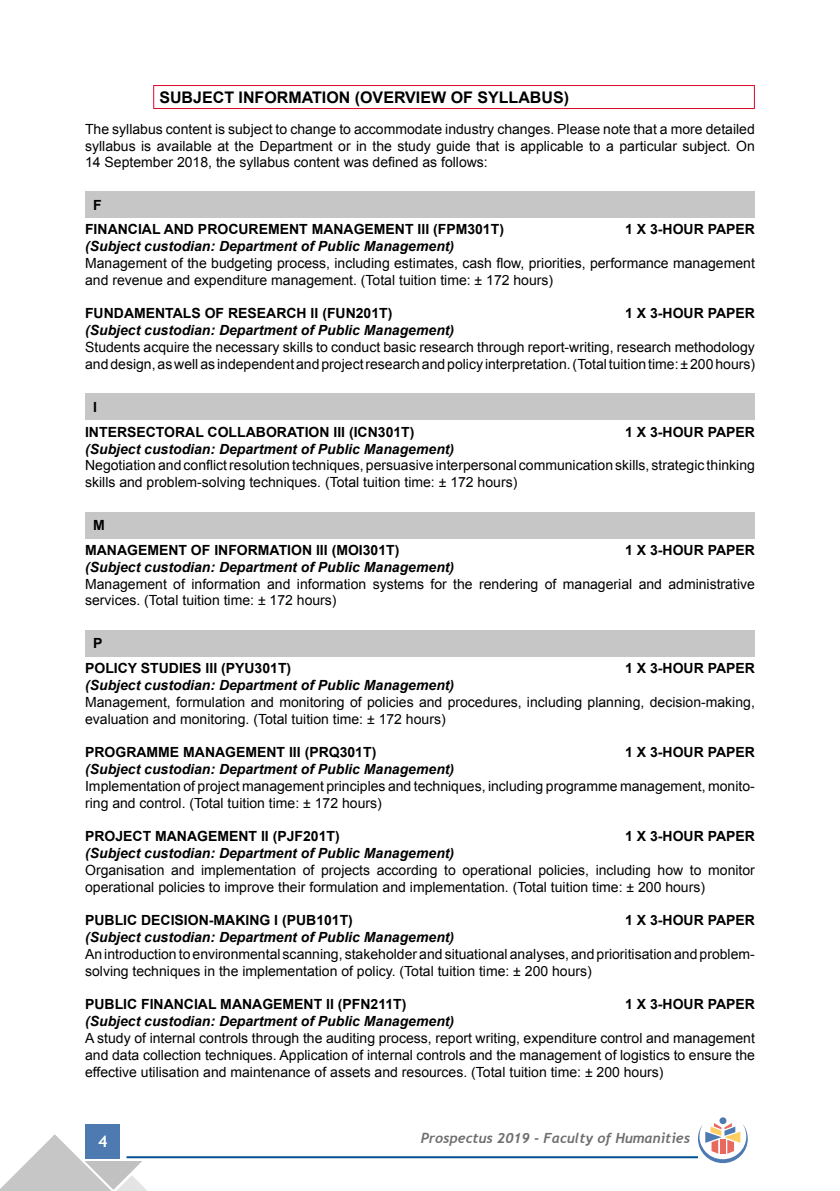
<style>
.page{position:relative;width:840px;height:1191px;background:#fff}
.page>*{position:absolute;margin:0;border:0;box-sizing:border-box;transform-origin:0 0}
.t1{font:700 16px "Arial";color:#000}
.t2{font:700 16px "Trebuchet MS";color:#fff}
.t3{font:14px/16.8px "Arial";color:#000}
.t4{font:700 14px/24.8px "Arial";color:#000}
.t5{font:italic 700 14px "Arial";color:#000}
.t6{font:italic 700 14px "Trebuchet";color:#706f6f}
</style>
<div class="page">
<div style="left:86px;top:1124px;width:34px;height:34px;background:#4c7ab1"></div>
<hr style="left:126px;top:1156px;width:571px;height:2px;background:#005092">
<svg style="left:0;top:1134px;width:148px;height:57px"></svg>
<div style="left:719px;top:1117px;width:7px;height:7px;background:#4c7ab1;border-radius:50%"></div>
<svg style="left:697px;top:1123px;width:50px;height:40px"></svg>
<hr style="left:153px;top:85px;width:601px;height:1px;background:#dd052b">
<svg style="left:153px;top:86px;width:1px;height:22px"></svg>
<svg style="left:753px;top:86px;width:1px;height:22px"></svg>
<hr style="left:153px;top:108px;width:601px;height:1px;background:#dd052b">
<div style="left:85px;top:191px;width:669px;height:27px;background:#c6c6c6"></div>
<div style="left:85px;top:394px;width:669px;height:26px;background:#c6c6c6"></div>
<div style="left:85px;top:512px;width:669px;height:26px;background:#c6c6c6"></div>
<div style="left:85px;top:630px;width:669px;height:26px;background:#c6c6c6"></div>
<p class="t1" style="left:159px;top:86px;width:411px">SUBJECT INFORMATION (OVERVIEW OF SYLLABUS)</p>
<p class="t3" style="left:85px;top:120px;width:671px;text-align:justify">The syllabus content is subject to change to accommodate industry changes. Please note that a more detailed syllabus is available at the Department or in the study guide that is applicable to a particular subject. On 14 September 2018, the syllabus content was defined as follows:</p>
<p class="t4" style="left:85px;top:192px;width:420px;text-indent:8px">F<br>FINANCIAL AND PROCUREMENT MANAGEMENT III (FPM301T)</p>
<p class="t4" style="left:624px;top:217px;width:131px">1 X 3-HOUR PAPER</p>
<p class="t5" style="left:85px;top:237px;width:370px">(Subject custodian: Department of Public Management)</p>
<p class="t3" style="left:85px;top:255px;width:671px">Management of the budgeting process, including estimates, cash flow, priorities, performance management and revenue and expenditure management. (Total tuition time: ± 172 hours)</p>
<p class="t4" style="left:85px;top:301px;width:308px">FUNDAMENTALS OF RESEARCH II (FUN201T)</p>
<p class="t4" style="left:624px;top:301px;width:131px">1 X 3-HOUR PAPER</p>
<p class="t5" style="left:85px;top:321px;width:370px">(Subject custodian: Department of Public Management)</p>
<p class="t3" style="left:85px;top:339px;width:671px">Students acquire the necessary skills to conduct basic research through report-writing, research methodology and design, as well as independent and project research and policy interpretation. (Total tuition time: ± 200 hours)</p>
<p class="t4" style="left:85px;top:395px;width:331px;text-indent:8px">I<br>INTERSECTORAL COLLABORATION III (ICN301T)</p>
<p class="t4" style="left:624px;top:419px;width:131px">1 X 3-HOUR PAPER</p>
<p class="t5" style="left:85px;top:439px;width:370px">(Subject custodian: Department of Public Management)</p>
<p class="t3" style="left:85px;top:457px;width:671px">Negotiation and conflict resolution techniques, persuasive interpersonal communication skills, strategic thinking skills and problem-solving techniques. (Total tuition time: ± 172 hours)</p>
<p class="t4" style="left:85px;top:513px;width:315px;text-indent:8px">M<br>MANAGEMENT OF INFORMATION III (MOI301T)</p>
<p class="t4" style="left:624px;top:538px;width:131px">1 X 3-HOUR PAPER</p>
<p class="t5" style="left:85px;top:557px;width:370px">(Subject custodian: Department of Public Management)</p>
<p class="t3" style="left:85px;top:575px;width:671px">Management of information and information systems for the rendering of managerial and administrative services. (Total tuition time: ± 172 hours)</p>
<p class="t4" style="left:85px;top:631px;width:207px;text-indent:8px">P<br>POLICY STUDIES III (PYU301T)</p>
<p class="t4" style="left:624px;top:656px;width:131px">1 X 3-HOUR PAPER</p>
<p class="t5" style="left:85px;top:675px;width:370px">(Subject custodian: Department of Public Management)</p>
<p class="t3" style="left:85px;top:693px;width:671px">Management, formulation and monitoring of policies and procedures, including planning, decision-making, evaluation and monitoring. (Total tuition time: ± 172 hours)</p>
<p class="t4" style="left:85px;top:740px;width:292px">PROGRAMME MANAGEMENT III (PRQ301T)</p>
<p class="t4" style="left:624px;top:740px;width:131px">1 X 3-HOUR PAPER</p>
<p class="t5" style="left:85px;top:759px;width:370px">(Subject custodian: Department of Public Management)</p>
<p class="t3" style="left:85px;top:777px;width:671px">Implementation of project management principles and techniques, including programme management, monito&shy;ring and control. (Total tuition time: ± 172 hours)</p>
<p class="t4" style="left:85px;top:824px;width:256px">PROJECT MANAGEMENT II (PJF201T)</p>
<p class="t4" style="left:624px;top:824px;width:131px">1 X 3-HOUR PAPER</p>
<p class="t5" style="left:85px;top:843px;width:370px">(Subject custodian: Department of Public Management)</p>
<p class="t3" style="left:85px;top:861px;width:671px">Organisation and implementation of projects according to operational policies, including how to monitor operational policies to improve their formulation and implementation. (Total tuition time: ± 200 hours)</p>
<p class="t4" style="left:85px;top:908px;width:269px">PUBLIC DECISION-MAKING I (PUB101T)</p>
<p class="t4" style="left:624px;top:908px;width:131px">1 X 3-HOUR PAPER</p>
<p class="t5" style="left:85px;top:927px;width:370px">(Subject custodian: Department of Public Management)</p>
<p class="t3" style="left:85px;top:945px;width:671px">An introduction to environmental scanning, stakeholder and situational analyses, and prioritisation and problem&shy;solving techniques in the implementation of policy. (Total tuition time: ± 200 hours)</p>
<p class="t4" style="left:85px;top:992px;width:322px">PUBLIC FINANCIAL MANAGEMENT II (PFN211T)</p>
<p class="t4" style="left:624px;top:992px;width:131px">1 X 3-HOUR PAPER</p>
<p class="t5" style="left:85px;top:1011px;width:370px">(Subject custodian: Department of Public Management)</p>
<p class="t3" style="left:85px;top:1029px;width:671px;text-align:justify">A study of internal controls through the auditing process, report writing, expenditure control and management and data collection techniques. Application of internal controls and the management of logistics to ensure the effective utilisation and maintenance of assets and resources. (Total tuition time: ± 200 hours)</p>
<p class="t2" style="left:98px;top:1131px;width:11px">4</p>
<p class="t6" style="left:420px;top:1129px;width:271px">Prospectus 2019 - Faculty of Humanities</p>
</div>
